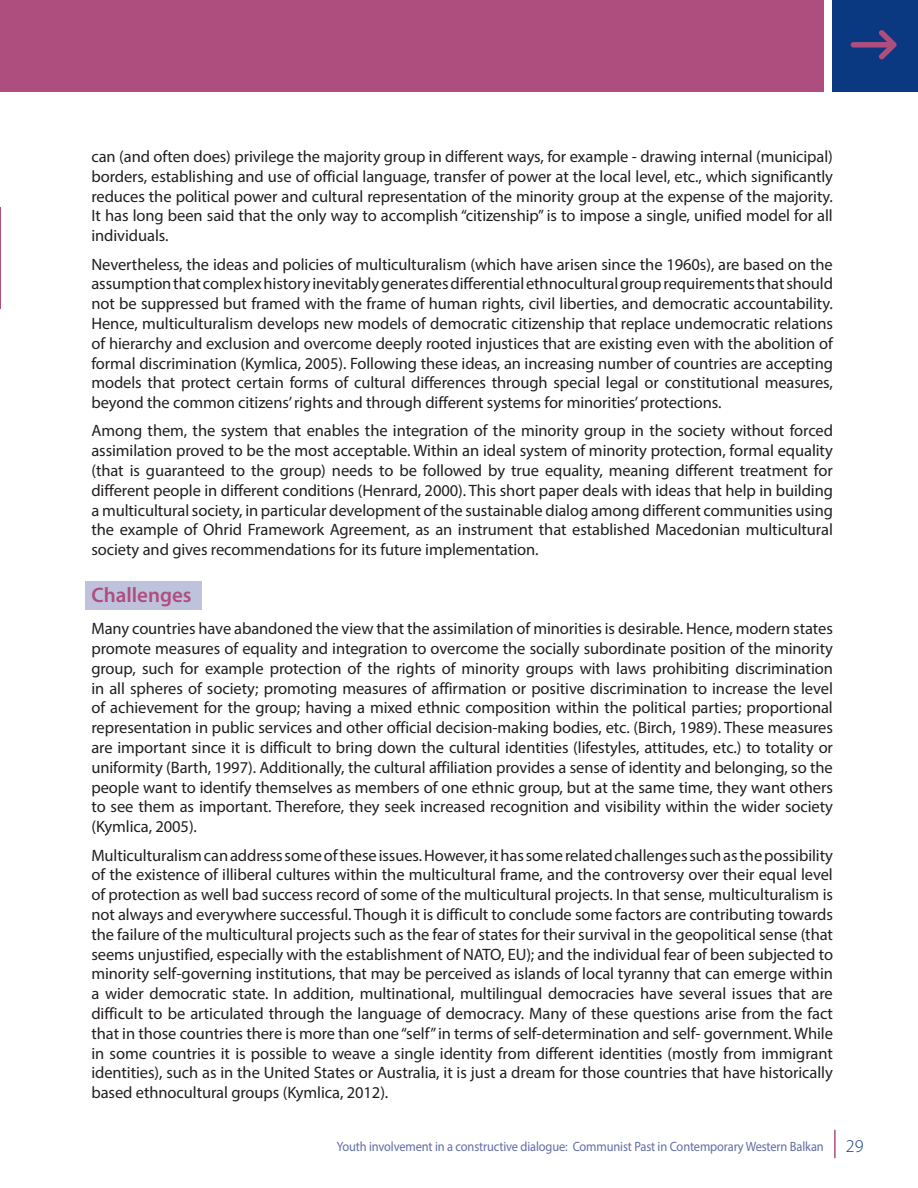
<style>
.page{position:relative;width:918px;height:1188px;background:#fff}
.page>*{position:absolute;margin:0;border:0;box-sizing:border-box;transform-origin:0 0}
.t1{font:600 21px "Myriad Pro";color:#ae4e7f}
.t2{font:16.5px/19.8px "Myriad Pro";letter-spacing:-.005em;color:#231f20;text-align:justify}
.t3{font:13.5px "Myriad Pro";letter-spacing:-.01em;color:#616ea6;scale:.92 1}
.s1{font-weight:300;font-size:18px;color:#0a3881}
</style>
<div class="page">
<hr style="left:834px;top:1130px;width:2px;height:28px;background:#ae4e7f">
<div style="left:832px;top:0;width:86px;height:92px;background:#0a3881"></div>
<div style="left:0;top:0;width:824px;height:92px;background:#ae4e7f"></div>
<svg style="left:851px;top:30px;width:46px;height:29px"></svg>
<div style="left:85px;top:581px;width:116px;height:28px;background:#bec2dc"></div>
<hr style="left:0;top:207px;width:1px;height:101px;background:#ae4e7f">
<p class="t2" style="left:91px;top:146px;width:743px">can (and often does) privilege the majority group in different ways, for example - drawing internal (municipal) borders, establishing and use of official language, transfer of power at the local level, etc., which significantly reduces the political power and cultural representation of the minority group at the expense of the majority.<br>It has long been said that the only way to accomplish “citizenship” is to impose a single, unified model for all individuals.</p>
<p class="t2" style="left:91px;top:254px;width:743px">Nevertheless, the ideas and policies of multiculturalism (which have arisen since the 1960s), are based on the assumption that complex history inevitably generates differential ethnocultural group requirements that should not be suppressed but framed with the frame of human rights, civil liberties, and democratic accountability.<br>Hence, multiculturalism develops new models of democratic citizenship that replace undemocratic relations of hierarchy and exclusion and overcome deeply rooted injustices that are existing even with the abolition of formal discrimination (Kymlica, 2005). Following these ideas, an increasing number of countries are accepting models that protect certain forms of cultural differences through special legal or constitutional measures, beyond the common citizens’ rights and through different systems for minorities’ protections.</p>
<p class="t2" style="left:91px;top:421px;width:743px">Among them, the system that enables the integration of the minority group in the society without forced assimilation proved to be the most acceptable. Within an ideal system of minority protection, formal equality (that is guaranteed to the group) needs to be followed by true equality, meaning different treatment for different people in different conditions (Henrard, 2000). This short paper deals with ideas that help in building a multicultural society, in particular development of the sustainable dialog among different communities using the example of Ohrid Framework Agreement, as an instrument that established Macedonian multicultural society and gives recommendations for its future implementation.</p>
<p class="t1" style="left:91px;top:581px;width:102px">Challenges</p>
<p class="t2" style="left:91px;top:619px;width:743px">Many countries have abandoned the view that the assimilation of minorities is desirable. Hence, modern states promote measures of equality and integration to overcome the socially subordinate position of the minority group, such for example protection of the rights of minority groups with laws prohibiting discrimination in all spheres of society; promoting measures of affirmation or positive discrimination to increase the level of achievement for the group; having a mixed ethnic composition within the political parties; proportional representation in public services and other official decision-making bodies, etc. (Birch, 1989). These measures are important since it is difficult to bring down the cultural identities (lifestyles, attitudes, etc.) to totality or uniformity (Barth, 1997). Additionally, the cultural affiliation provides a sense of identity and belonging, so the people want to identify themselves as members of one ethnic group, but at the same time, they want others to see them as important. Therefore, they seek increased recognition and visibility within the wider society (Kymlica, 2005).</p>
<p class="t2" style="left:91px;top:845px;width:743px">Multiculturalism can address some of these issues. However, it has some related challenges such as the possibility of the existence of illiberal cultures within the multicultural frame, and the controversy over their equal level of protection as well bad success record of some of the multicultural projects. In that sense, multiculturalism is not always and everywhere successful. Though it is difficult to conclude some factors are contributing towards the failure of the multicultural projects such as the fear of states for their survival in the geopolitical sense (that seems unjustified, especially with the establishment of NATO, EU); and the individual fear of been subjected to minority self-governing institutions, that may be perceived as islands of local tyranny that can emerge within a wider democratic state. In addition, multinational, multilingual democracies have several issues that are difficult to be articulated through the language of democracy. Many of these questions arise from the fact that in those countries there is more than one “self” in terms of self-determination and self- government. While in some countries it is possible to weave a single identity from different identities (mostly from immigrant identities), such as in the United States or Australia, it is just a dream for those countries that have historically based ethnocultural groups (Kymlica, 2012).</p>
<p class="t3" style="left:337px;top:1138px;width:574px">Youth involvement in a constructive dialogue: Communist Past in Contemporary Western Balkan <span class="s1">29</span></p>
</div>
